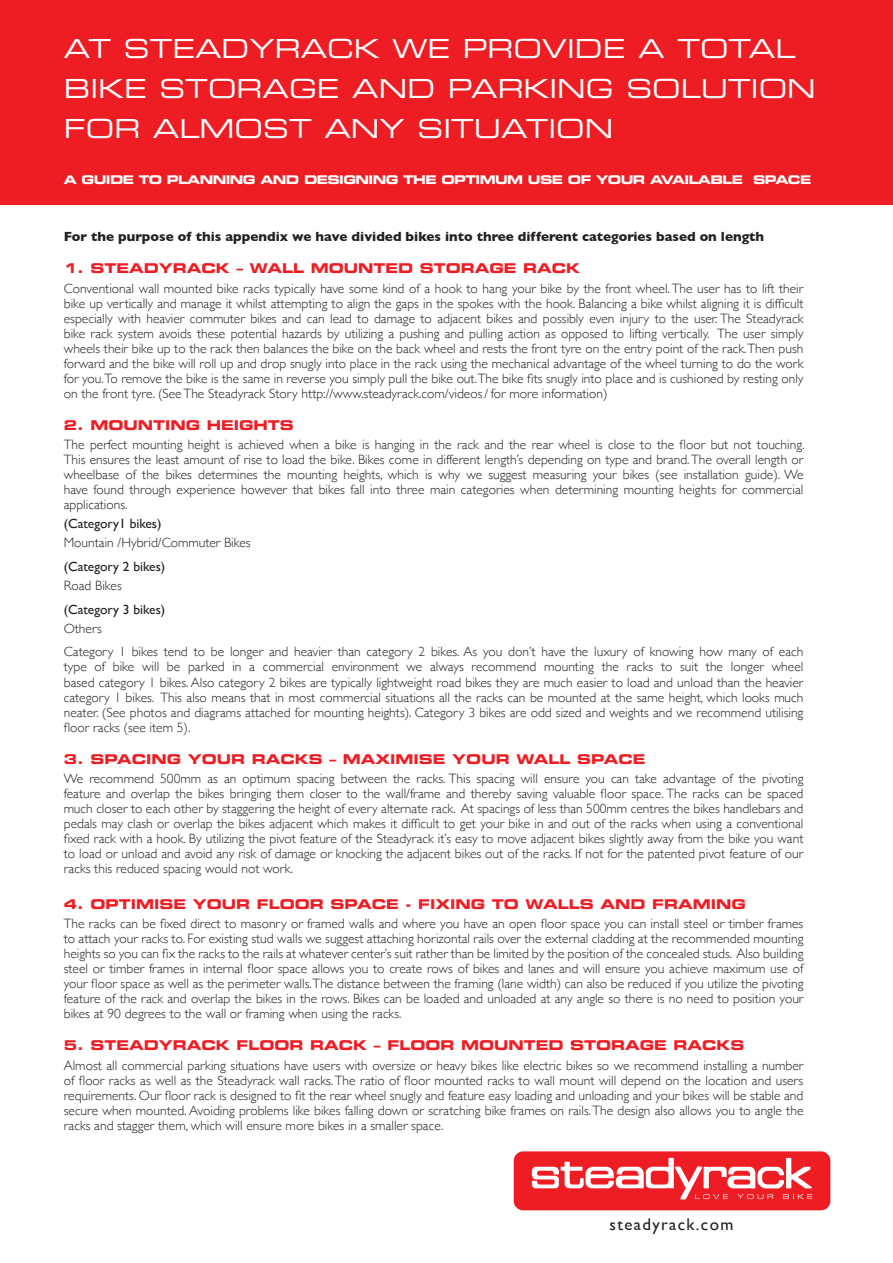
<style>
.page{position:relative;width:893px;height:1263px;background:#fff}
.page>*{position:absolute;margin:0;border:0;box-sizing:border-box;transform-origin:0 0}
.t1{font:26.25px/39.9px "Eurostile Extended Two";color:#fff}
.t2{font:16.8px "Gill Sans";letter-spacing:.08em;color:#231f20}
.t3{font:300 13.5px/15px "Gill Sans";color:#231f20;text-align:justify}
.t4{font:13.5px "Eurostile Bold Extended Two";color:#ee1d23}
.t5{font:700 13.5px "Gill Sans";color:#231f20}
.t6{font:13.5px "Gill Sans";color:#231f20}
.t7{font:12px "Eurostile Bold Extended Two";letter-spacing:-.05em;color:#fff}
</style>
<div class="page">
<div style="left:0;top:0;width:893px;height:204px;background:#ee1d23"></div>
<div style="left:514px;top:1151px;width:316px;height:59px;background:#ee1d23;border-radius:9px"></div>
<svg style="left:532px;top:1158px;width:280px;height:41px"></svg>
<p class="t1" style="left:64px;top:28px;width:753px">AT STEADYRACK WE PROVIDE A TOTAL<br>BIKE STORAGE AND PARKING SOLUTION<br>FOR ALMOST ANY SITUATION</p>
<p class="t7" style="left:64px;top:171px;width:749px">A GUIDE TO PLANNING AND DESIGNING THE OPTIMUM USE OF YOUR AVAILABLE SPACE</p>
<p class="t5" style="left:64px;top:226px;width:702px">For the purpose of this appendix we have divided bikes into three different categories based on length</p>
<p class="t4" style="left:64px;top:259px;width:518px">1. STEADYRACK – WALL MOUNTED STORAGE RACK</p>
<p class="t3" style="left:64px;top:280px;width:741px">Conventional wall mounted bike racks typically have some kind of a hook to hang your bike by the front wheel. The user has to lift their bike up vertically and manage it whilst attempting to align the gaps in the spokes with the hook. Balancing a bike whilst aligning it is difficult especially with heavier commuter bikes and can lead to damage to adjacent bikes and possibly even injury to the user. The Steadyrack bike rack system avoids these potential hazards by utilizing a pushing and pulling action as opposed to lifting vertically. The user simply wheels their bike up to the rack then balances the bike on the back wheel and rests the front tyre on the entry point of the rack.Then push forward and the bike will roll up and drop snugly into place in the rack using the mechanical advantage of the wheel turning to do the work for you.To remove the bike is the same in reverse you simply pull the bike out.The bike fits snugly into place and is cushioned by resting only on the front tyre. (See The Steadyrack Story http://www.steadyrack.com/videos / for more information)</p>
<p class="t4" style="left:64px;top:415px;width:232px">2. MOUNTING HEIGHTS</p>
<p class="t3" style="left:64px;top:436px;width:742px">The perfect mounting height is achieved when a bike is hanging in the rack and the rear wheel is close to the floor but not touching.<br>This ensures the least amount of rise to load the bike. Bikes come in different length’s depending on type and brand. The overall length or wheelbase of the bikes determines the mounting heights, which is why we suggest measuring your bikes (see installation guide). We have found through experience however that bikes fall into three main categories when determining mounting heights for commercial applications.</p>
<p class="t6" style="left:64px;top:516px;width:99px">(Category1 bikes)</p>
<p class="t3" style="left:64px;top:535px;width:188px">Mountain /Hybrid/Commuter Bikes</p>
<p class="t6" style="left:64px;top:558px;width:103px">(Category 2 bikes)</p>
<p class="t3" style="left:64px;top:578px;width:60px">Road Bikes</p>
<p class="t6" style="left:64px;top:601px;width:103px">(Category 3 bikes)</p>
<p class="t3" style="left:64px;top:620px;width:40px">Others</p>
<p class="t3" style="left:64px;top:644px;width:741px">Category 1 bikes tend to be longer and heavier than category 2 bikes. As you don’t have the luxury of knowing how many of each type of bike will be parked in a commercial environment we always recommend mounting the racks to suit the longer wheel based category 1 bikes. Also category 2 bikes are typically lightweight road bikes they are much easier to load and unload than the heavier category 1 bikes. This also means that in most commercial situations all the racks can be mounted at the same height, which looks much neater. (See photos and diagrams attached for mounting heights). Category 3 bikes are odd sized and weights and we recommend utilising floor racks (see item 5).</p>
<p class="t4" style="left:64px;top:749px;width:583px">3. SPACING YOUR RACKS – MAXIMISE YOUR WALL SPACE</p>
<p class="t3" style="left:64px;top:770px;width:741px">We recommend 500mm as an optimum spacing between the racks. This spacing will ensure you can take advantage of the pivoting feature and overlap the bikes bringing them closer to the wall/frame and thereby saving valuable floor space. The racks can be spaced much closer to each other by staggering the height of every alternate rack. At spacings of less than 500mm centres the bikes handlebars and pedals may clash or overlap the bikes adjacent which makes it difficult to get your bike in and out of the racks when using a conventional fixed rack with a hook. By utilizing the pivot feature of the Steadyrack it’s easy to move adjacent bikes slightly away from the bike you want to load or unload and avoid any risk of damage or knocking the adjacent bikes out of the racks. If not for the patented pivot feature of our racks this reduced spacing would not work.</p>
<p class="t4" style="left:64px;top:895px;width:684px">4. OPTIMISE YOUR FLOOR SPACE - FIXING TO WALLS AND FRAMING</p>
<p class="t3" style="left:64px;top:916px;width:741px">The racks can be fixed direct to masonry or framed walls and where you have an open floor space you can install steel or timber frames to attach your racks to. For existing stud walls we suggest attaching horizontal rails over the external cladding at the recommended mounting heights so you can fix the racks to the rails at whatever center’s suit rather than be limited by the position of the concealed studs. Also building steel or timber frames in internal floor space allows you to create rows of bikes and lanes and will ensure you achieve maximum use of your floor space as well as the perimeter walls.The distance between the framing (lane width) can also be reduced if you utilize the pivoting feature of the rack and overlap the bikes in the rows. Bikes can be loaded and unloaded at any angle so there is no need to position your bikes at 90 degrees to the wall or framing when using the racks.</p>
<p class="t4" style="left:64px;top:1036px;width:682px">5. STEADYRACK FLOOR RACK – FLOOR MOUNTED STORAGE RACKS</p>
<p class="t3" style="left:64px;top:1057px;width:741px">Almost all commercial parking situations have users with oversize or heavy bikes like electric bikes so we recommend installing a number of floor racks as well as the Steadyrack wall racks. The ratio of floor mounted racks to wall mount will depend on the location and users requirements. Our floor rack is designed to fit the rear wheel snugly and feature easy loading and unloading and your bikes will be stable and secure when mounted. Avoiding problems like bikes falling down or scratching bike frames on rails. The design also allows you to angle the racks and stagger them, which will ensure more bikes in a smaller space.</p>
<p class="t2" style="left:610px;top:1215px;width:125px">steadyrack.com</p>
</div>
